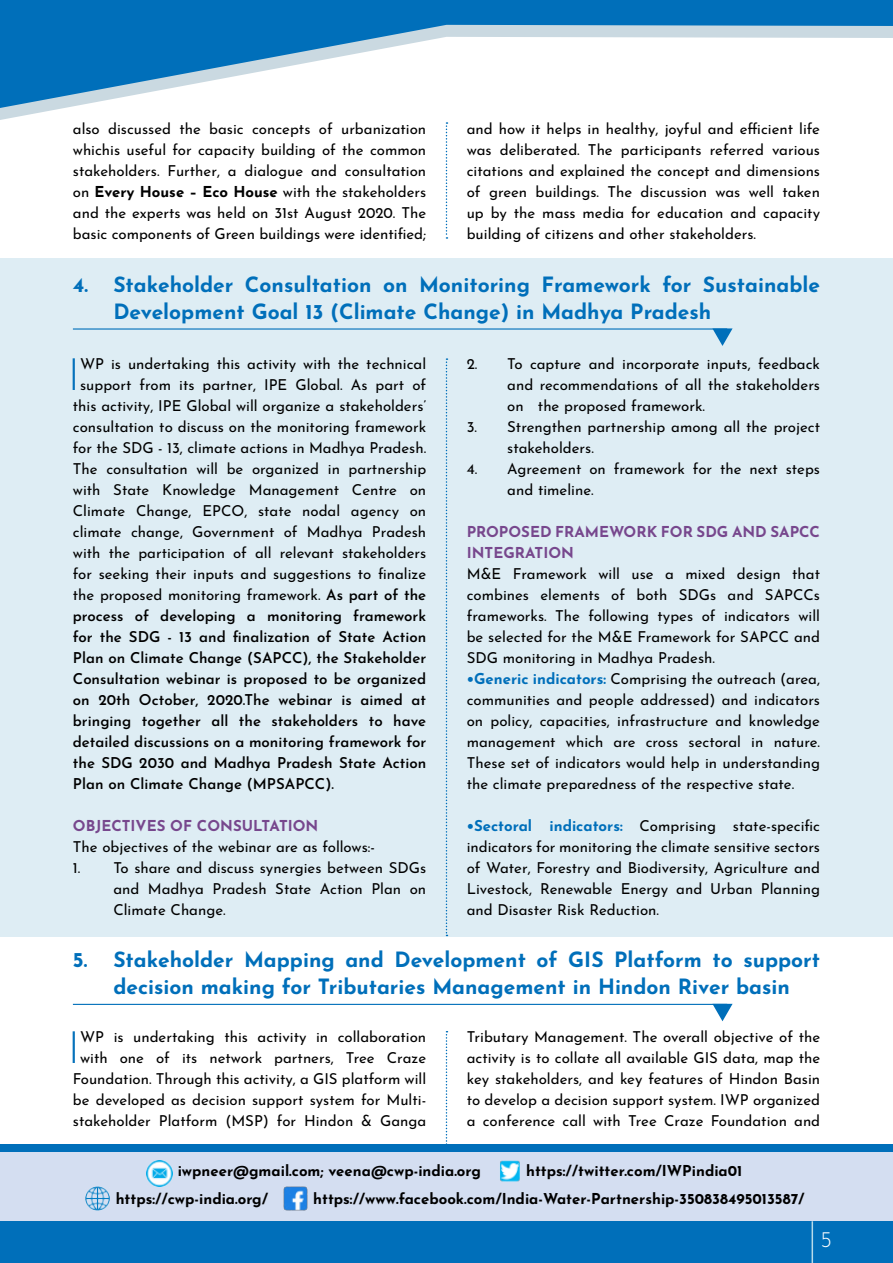
<style>
.page{position:relative;width:893px;height:1263px;background:#fff}
.page>*{position:absolute;margin:0;border:0;box-sizing:border-box;transform-origin:0 0}
.t1{font:300 44.55px "Josefin Sans";color:#006fba}
.t2{font:300 22.5px "Josefin Sans";color:#fff}
.t3{font:700 21px/27px "Josefin Sans";color:#006fba}
.t4{font:15px/21px "Josefin Sans";color:#000;text-align:justify}
.t5{font:600 15px "Josefin Sans";color:#000}
.t6{font:700 15px/27.6px "Josefin Sans";color:#000}
.t7{font:700 15px "Josefin Sans";color:#77478d}
.s1{font-weight:700}
.s2{font-weight:600}
.s3{font-weight:700;color:#006fba}
</style>
<div class="page">
<div style="left:0;top:1144px;width:893px;height:54px;background:#006fba"></div>
<div style="left:0;top:1152px;width:893px;height:69px;background:#d4def1"></div>
<div style="left:0;top:1221px;width:893px;height:42px;background:#006fba"></div>
<hr style="left:811px;top:1221px;width:2px;height:42px;background:#b8dbea">
<img style="left:147px;top:1161px;width:25px;height:25px">
<img style="left:500px;top:1161px;width:20px;height:21px">
<img style="left:85px;top:1186px;width:25px;height:25px">
<img style="left:283px;top:1186px;width:25px;height:24px">
<div style="left:0;top:258px;width:893px;height:678px;background:#deedf4"></div>
<svg style="left:0;top:0;width:893px;height:108px"></svg>
<svg style="left:446px;top:358px;width:1px;height:578px"></svg>
<svg style="left:446px;top:122px;width:1px;height:117px"></svg>
<svg style="left:446px;top:1031px;width:1px;height:113px"></svg>
<hr style="left:73px;top:328px;width:654px;height:2px;background:#006fba">
<svg style="left:712px;top:328px;width:21px;height:18px"></svg>
<hr style="left:73px;top:1004px;width:654px;height:1px;background:#006fba">
<svg style="left:713px;top:1004px;width:20px;height:17px"></svg>
<p class="t4" style="left:73px;top:116px;width:355px">also discussed the basic concepts of urbanization whichis useful for capacity building of the common stakeholders. Further, a dialogue and consultation on <span class="s1">Every House – Eco House</span> with the stakeholders and the experts was held on 31st August 2020. The basic components of Green buildings were identified;</p>
<p class="t4" style="left:467px;top:116px;width:355px">and how it helps in healthy, joyful and efficient life was deliberated. The participants referred various citations and explained the concept and dimensions of green buildings. The discussion was well taken up by the mass media for education and capacity building of citizens and other stakeholders.</p>
<h3 class="t3" style="left:113px;top:268px;width:708px;text-indent:-41px">4. Stakeholder Consultation on Monitoring Framework for Sustainable<br>Development Goal 13 (Climate Change) in Madhya Pradesh</h3>
<h1 class="t1" style="left:68px;top:340px;width:14px">I</h1>
<p class="t4" style="left:80px;top:351px;width:348px">WP is undertaking this activity with the technical</p>
<p class="t4" style="left:80px;top:372px;width:348px">support from its partner, IPE Global. As part of</p>
<p class="t4" style="left:73px;top:393px;width:355px">this activity, IPE Global will organize a stakeholders’</p>
<p class="t4" style="left:73px;top:414px;width:355px">consultation to discuss on the monitoring framework</p>
<p class="t4" style="left:73px;top:435px;width:355px">for the SDG - 13, climate actions in Madhya Pradesh.</p>
<p class="t4" style="left:73px;top:456px;width:355px">The consultation will be organized in partnership</p>
<p class="t4" style="left:73px;top:477px;width:355px">with State Knowledge Management Centre on</p>
<p class="t4" style="left:73px;top:498px;width:355px">Climate Change, EPCO, state nodal agency on</p>
<p class="t4" style="left:73px;top:519px;width:355px">climate change, Government of Madhya Pradesh</p>
<p class="t4" style="left:73px;top:540px;width:355px">with the participation of all relevant stakeholders</p>
<p class="t4" style="left:73px;top:561px;width:355px">for seeking their inputs and suggestions to finalize</p>
<p class="t4" style="left:73px;top:582px;width:355px">the proposed monitoring framework. <span class="s2">As part of the</span></p>
<p class="t5" style="left:73px;top:603px;width:355px">process of developing a monitoring framework</p>
<p class="t5" style="left:73px;top:624px;width:355px">for the SDG - 13 and finalization of State Action</p>
<p class="t5" style="left:73px;top:645px;width:355px">Plan on Climate Change (SAPCC), the Stakeholder</p>
<p class="t5" style="left:73px;top:666px;width:355px">Consultation webinar is proposed to be organized</p>
<p class="t5" style="left:73px;top:687px;width:355px">on 20th October, 2020.The webinar is aimed at</p>
<p class="t5" style="left:73px;top:708px;width:355px">bringing together all the stakeholders to have</p>
<p class="t5" style="left:73px;top:729px;width:355px">detailed discussions on a monitoring framework for</p>
<p class="t5" style="left:73px;top:750px;width:355px">the SDG 2030 and Madhya Pradesh State Action</p>
<p class="t5" style="left:73px;top:771px;width:263px">Plan on Climate Change (MPSAPCC).</p>
<p class="t7" style="left:73px;top:812px;width:247px">OBJECTIVES OF CONSULTATION</p>
<p class="t4" style="left:73px;top:834px;width:304px">The objectives of the webinar are as follows:-</p>
<p class="t4" style="left:113px;top:855px;width:314px;text-indent:-40px">1. To share and discuss synergies between SDGs and Madhya Pradesh State Action Plan on Climate Change.</p>
<p class="t4" style="left:507px;top:351px;width:314px;text-indent:-40px">2. To capture and incorporate inputs, feedback and recommendations of all the stakeholders on the proposed framework.</p>
<p class="t4" style="left:507px;top:414px;width:314px;text-indent:-40px">3. Strengthen partnership among all the project stakeholders.</p>
<p class="t4" style="left:507px;top:456px;width:314px;text-indent:-40px">4. Agreement on framework for the next steps and timeline.</p>
<p class="t7" style="left:467px;top:518px;width:21px">Proposed</p>
<p class="t7" style="left:555px;top:518px;width:22px">Framework</p>
<p class="t7" style="left:661px;top:518px;width:12px">for</p>
<p class="t7" style="left:697px;top:518px;width:48px">SDG and</p>
<p class="t7" style="left:770px;top:518px;width:51px">SAPCC</p>
<p class="t7" style="left:467px;top:539px;width:16px">Integration</p>
<p class="t4" style="left:467px;top:561px;width:355px">M&amp;E Framework will use a mixed design that combines elements of both SDGs and SAPCCs frameworks. The following types of indicators will be selected for the M&amp;E Framework for SAPCC and SDG monitoring in Madhya Pradesh.</p>
<p class="t4" style="left:467px;top:666px;width:355px"><span class="s3">•Generic indicators:</span> Comprising the outreach (area, communities and people addressed) and indicators on policy, capacities, infrastructure and knowledge management which are cross sectoral in nature.<br>These set of indicators would help in understanding the climate preparedness of the respective state.</p>
<p class="t4" style="left:467px;top:813px;width:355px"><span class="s3">•Sectoral indicators:</span> Comprising state-specific indicators for monitoring the climate sensitive sectors of Water, Forestry and Biodiversity, Agriculture and Livestock, Renewable Energy and Urban Planning and Disaster Risk Reduction.</p>
<h3 class="t3" style="left:73px;top:943px;width:749px;text-align:center">5. Stakeholder Mapping and Development of GIS Platform to support decision making for Tributaries Management in Hindon River basin</h3>
<h1 class="t1" style="left:68px;top:1013px;width:14px">I</h1>
<p class="t4" style="left:73px;top:1025px;width:355px;text-align:center">WP is undertaking this activity in collaboration with one of its network partners, Tree Craze Foundation. Through this activity, a GIS platform will be developed as decision support system for Multi&shy;stakeholder Platform (MSP) for Hindon &amp; Ganga</p>
<p class="t4" style="left:467px;top:1025px;width:355px">Tributary Management. The overall objective of the activity is to collate all available GIS data, map the key stakeholders, and key features of Hindon Basin to develop a decision support system. IWP organized a conference call with Tree Craze Foundation and</p>
<p class="t6" style="left:116px;top:1155px;width:367px;text-indent:62px">iwpneer@gmail.com; veena@cwp-india.org https://cwp-india.org/</p>
<p class="t6" style="left:526px;top:1155px;width:218px">https://twitter.com/IWPindia01</p>
<p class="t6" style="left:313px;top:1182px;width:493px">https://www.facebook.com/India-Water-Partnership-350838495013587/</p>
<h2 class="t2" style="left:820px;top:1222px;width:13px">5</h2>
</div>
